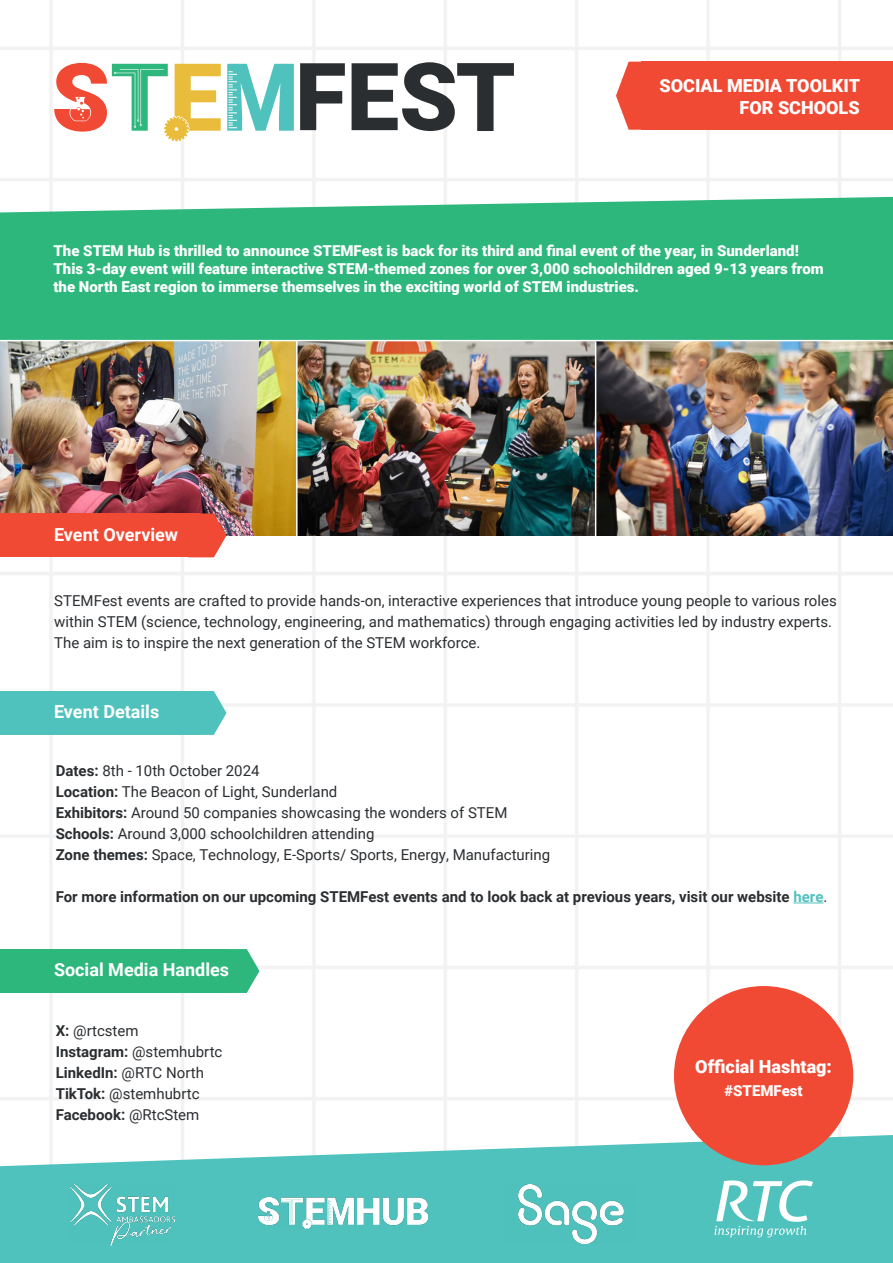
<style>
.page{position:relative;width:893px;height:1263px;background:#fff}
.page>*{position:absolute;margin:0;border:0;box-sizing:border-box;transform-origin:0 0}
.t1{font:900 18px "Roboto";color:#fff}
.t2{font:700 18px "Roboto";color:#fff}
.t3{font:15px/21px "Roboto";color:#2b2e31}
.t4{font:900 15px/18px "Roboto";color:#fff}
.t5{font:700 15px "Roboto";color:#2b2e31}
.s1{font-weight:700}
.s2{color:#50c2be}
.s3{font-weight:400}
</style>
<div class="page">
<img style="left:0;top:0;width:893px;height:1135px">
<div style="left:0;top:197px;width:893px;height:143px;background:#2db77c"></div>
<img style="left:0;top:341px;width:296px;height:194px">
<svg style="left:616px;top:62px;width:25px;height:68px"></svg>
<div style="left:641px;top:62px;width:252px;height:68px;background:#f04a34"></div>
<svg style="left:227px;top:64px;width:67px;height:67px"></svg>
<svg style="left:300px;top:63px;width:45px;height:67px"></svg>
<svg style="left:352px;top:62px;width:162px;height:69px"></svg>
<svg style="left:54px;top:63px;width:167px;height:78px"></svg>
<svg style="left:0;top:1135px;width:893px;height:128px;fill:#50c2be"></svg>
<div style="left:0;top:513px;width:200px;height:44px;background:#f04a34"></div>
<svg style="left:200px;top:513px;width:26px;height:44px"></svg>
<hr style="left:793px;top:902px;width:30px;height:1px;background:#50c2be">
<div style="left:0;top:691px;width:200px;height:44px;background:#50c2be"></div>
<svg style="left:200px;top:691px;width:26px;height:44px"></svg>
<div style="left:0;top:949px;width:226px;height:44px;background:#2db77c"></div>
<svg style="left:226px;top:949px;width:33px;height:44px"></svg>
<img style="left:596px;top:341px;width:297px;height:194px">
<img style="left:298px;top:341px;width:297px;height:194px">
<hr style="left:296px;top:340px;width:2px;height:197px;background:#fff">
<hr style="left:595px;top:341px;width:1px;height:196px;background:#fff">
<hr style="left:0;top:340px;width:893px;height:1px;background:#fff">
<div style="left:674px;top:986px;width:179px;height:179px;background:#f04a34;border-radius:50%"></div>
<img style="left:70px;top:1184px;width:104px;height:61px">
<svg style="left:714px;top:1180px;width:99px;height:57px"></svg>
<img style="left:259px;top:1197px;width:169px;height:31px">
<img style="left:506px;top:1185px;width:131px;height:59px">
<p class="t1" style="left:660px;top:73px;width:202px">SOCIAL MEDIA TOOLKIT</p>
<p class="t1" style="left:739px;top:95px;width:122px">FOR SCHOOLS</p>
<p class="t4" style="left:53px;top:241px;width:747px">The STEM Hub is thrilled to announce STEMFest is back for its third and final event of the year, in Sunderland!</p>
<p class="t4" style="left:53px;top:259px;width:772px">This 3-day event will feature interactive STEM-themed zones for over 3,000 schoolchildren aged 9-13 years from the North East region to immerse themselves in the exciting world of STEM industries.</p>
<p class="t2" style="left:54px;top:522px;width:126px">Event Overview</p>
<p class="t3" style="left:54px;top:589px;width:784px">STEMFest events are crafted to provide hands-on, interactive experiences that introduce young people to various roles within STEM (science, technology, engineering, and mathematics) through engaging activities led by industry experts.<br>The aim is to inspire the next generation of the STEM workforce.</p>
<p class="t2" style="left:54px;top:699px;width:107px">Event Details</p>
<p class="t3" style="left:56px;top:759px;width:205px"><span class="s1">Dates:</span> 8th - 10th October 2024</p>
<p class="t3" style="left:56px;top:780px;width:283px"><span class="s1">Location:</span> The Beacon of Light, Sunderland</p>
<p class="t3" style="left:56px;top:801px;width:453px"><span class="s1">Exhibitors:</span> Around 50 companies showcasing the wonders of STEM</p>
<p class="t3" style="left:56px;top:822px;width:320px"><span class="s1">Schools:</span> Around 3,000 schoolchildren attending</p>
<p class="t3" style="left:56px;top:843px;width:496px"><span class="s1">Zone themes:</span> Space, Technology, E-Sports/ Sports, Energy, Manufacturing</p>
<p class="t5" style="left:56px;top:886px;width:773px">For more information on our upcoming STEMFest events and to look back at previous years, visit our website <span class="s2">here</span><span class="s3">.</span></p>
<p class="t2" style="left:54px;top:957px;width:177px">Social Media Handles</p>
<p class="t3" style="left:56px;top:1020px;width:84px"><span class="s1">X:</span> @rtcstem</p>
<p class="t3" style="left:56px;top:1041px;width:168px"><span class="s1">Instagram:</span> @stemhubrtc</p>
<p class="t5" style="left:56px;top:1062px;width:150px">LinkedIn: <span class="s3">@RTC North</span></p>
<p class="t3" style="left:56px;top:1083px;width:145px"><span class="s1">TikTok:</span> @stemhubrtc</p>
<p class="t5" style="left:56px;top:1104px;width:145px">Facebook: <span class="s3">@RtcStem</span></p>
<p class="t1" style="left:695px;top:1054px;width:138px">Official Hashtag:</p>
<p class="t4" style="left:724px;top:1081px;width:80px">#STEMFest</p>
</div>
